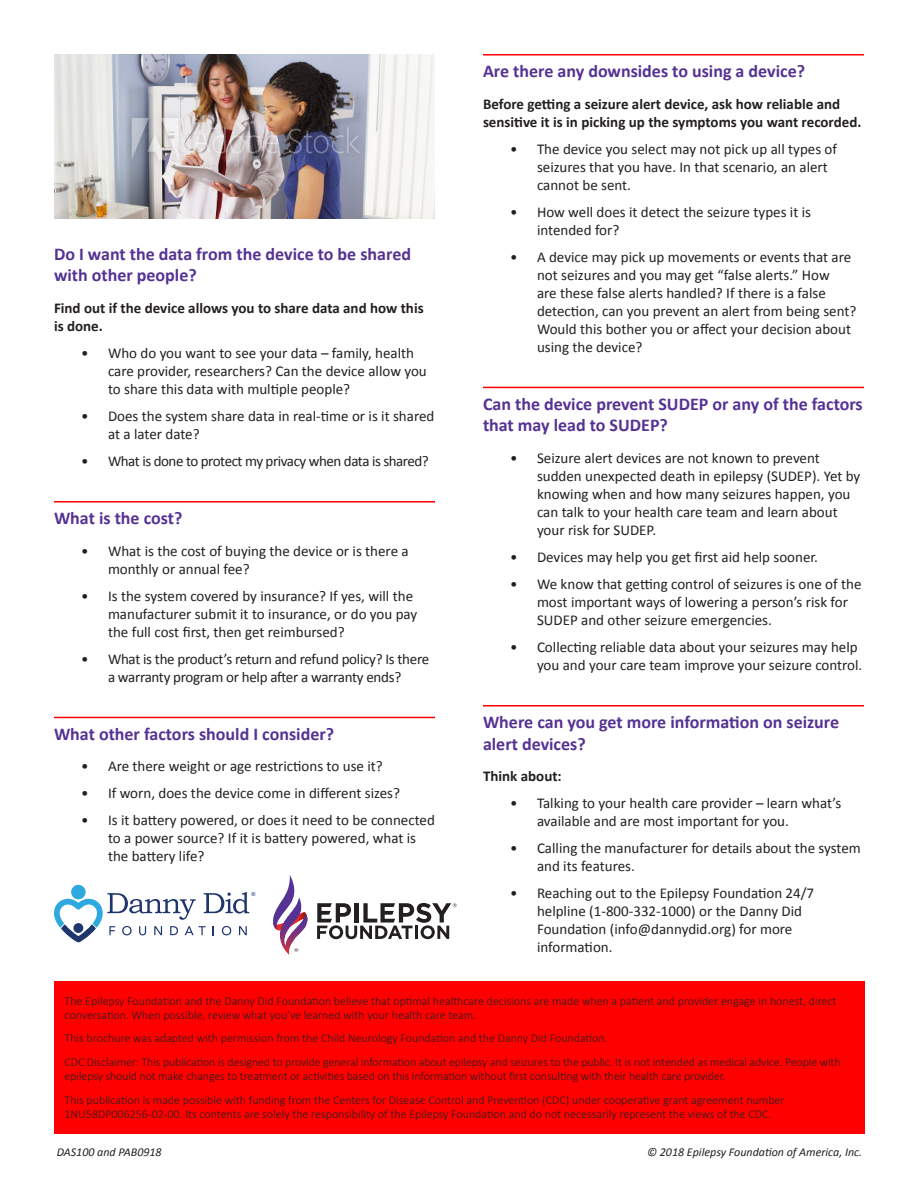
<style>
.page{position:relative;width:918px;height:1188px;background:#fff}
.page>*{position:absolute;margin:0;border:0;box-sizing:border-box;transform-origin:0 0}
.t1{font:700 18px/21.6px "Calibri";color:#553294}
.t2{font:15px/18px "Calibri";color:#231f20}
.t3{font:700 15px/18px "Calibri";color:#231f20}
.t4{font:15px/18px "Calibri";letter-spacing:-.02em;color:#231f20;text-align:center}
.t5{font:15px "Calibri";letter-spacing:-.03em;color:#231f20}
.t6{font:300 12px/23.4px "Calibri";color:#231f20}
.t7{font:italic 12px "Calibri";color:#231f20}
.t8{font:5.55px "Arial";color:#1f366c}
</style>
<div class="page">
<div style="left:54px;top:981px;width:810px;height:153px;background:#f00"></div>
<hr style="left:54px;top:501px;width:381px;height:2px;background:#f00">
<hr style="left:54px;top:717px;width:381px;height:1px;background:#f00">
<hr style="left:483px;top:54px;width:381px;height:1px;background:#f00">
<hr style="left:483px;top:387px;width:381px;height:1px;background:#f00">
<hr style="left:483px;top:705px;width:381px;height:1px;background:#f00">
<svg style="left:273px;top:875px;width:35px;height:80px"></svg>
<svg style="left:317px;top:903px;width:140px;height:36px"></svg>
<svg style="left:54px;top:892px;width:195px;height:50px"></svg>
<div style="left:71px;top:885px;width:15px;height:14px;background:#2da9e0;border-radius:50%"></div>
<div style="left:73px;top:923px;width:10px;height:10px;background:#1f366c;border-radius:50%"></div>
<img style="left:54px;top:54px;width:381px;height:164px">
<p class="t1" style="left:54px;top:244px;width:359px">Do I want the data from the device to be shared with other people?</p>
<p class="t3" style="left:54px;top:300px;width:371px">Find out if the device allows you to share data and how this is done.</p>
<p class="t2" style="left:108px;top:344px;width:320px;text-indent:-27px">• Who do you want to see your data – family, health care provider, researchers? Can the device allow you to share this data with multiple people?</p>
<p class="t2" style="left:108px;top:407px;width:328px;text-indent:-27px">• Does the system share data in real-time or is it shared at a later date?</p>
<p class="t5" style="left:81px;top:452px;width:349px">• What is done to protect my privacy when data is shared?</p>
<p class="t1" style="left:54px;top:508px;width:130px">What is the cost?</p>
<p class="t2" style="left:108px;top:541px;width:302px;text-indent:-27px">• What is the cost of buying the device or is there a monthly or annual fee?</p>
<p class="t2" style="left:108px;top:586px;width:311px;text-indent:-27px">• Is the system covered by insurance? If yes, will the manufacturer submit it to insurance, or do you pay the full cost first, then get reimbursed?</p>
<p class="t4" style="left:81px;top:649px;width:350px">• What is the product’s return and refund policy? Is there a warranty program or help after a warranty ends?</p>
<p class="t1" style="left:54px;top:724px;width:282px">What other factors should I consider?</p>
<p class="t2" style="left:81px;top:757px;width:303px">• Are there weight or age restrictions to use it?</p>
<p class="t2" style="left:81px;top:784px;width:321px">• If worn, does the device come in different sizes?</p>
<p class="t2" style="left:108px;top:811px;width:329px;text-indent:-27px">• Is it battery powered, or does it need to be connected to a power source? If it is battery powered, what is the battery life?</p>
<p class="t8" style="left:252px;top:890px;width:6px">®</p>
<p class="t1" style="left:483px;top:61px;width:324px">Are there any downsides to using a device?</p>
<p class="t3" style="left:483px;top:95px;width:380px">Before getting a seizure alert device, ask how reliable and sensitive it is in picking up the symptoms you want recorded.</p>
<p class="t2" style="left:537px;top:139px;width:302px;text-indent:-27px">• The device you select may not pick up all types of seizures that you have. In that scenario, an alert cannot be sent.</p>
<p class="t2" style="left:537px;top:202px;width:276px;text-indent:-27px">• How well does it detect the seizure types it is intended for?</p>
<p class="t2" style="left:537px;top:247px;width:321px;text-indent:-27px">• A device may pick up movements or events that are not seizures and you may get “false alerts.” How<br>are these false alerts handled? If there is a false detection, can you prevent an alert from being sent?<br>Would this bother you or affect your decision about using the device?</p>
<p class="t1" style="left:483px;top:394px;width:381px">Can the device prevent SUDEP or any of the factors that may lead to SUDEP?</p>
<p class="t2" style="left:537px;top:449px;width:325px;text-indent:-27px">• Seizure alert devices are not known to prevent sudden unexpected death in epilepsy (SUDEP). Yet by knowing when and how many seizures happen, you can talk to your health care team and learn about your risk for SUDEP.</p>
<p class="t2" style="left:510px;top:548px;width:310px">• Devices may help you get first aid help sooner.</p>
<p class="t2" style="left:537px;top:575px;width:326px;text-indent:-27px">• We know that getting control of seizures is one of the most important ways of lowering a person’s risk for<br>SUDEP and other seizure emergencies.</p>
<p class="t2" style="left:537px;top:638px;width:327px;text-indent:-27px">• Collecting reliable data about your seizures may help you and your care team improve your seizure control.</p>
<p class="t1" style="left:483px;top:711px;width:358px">Where can you get more information on seizure alert devices?</p>
<p class="t3" style="left:483px;top:767px;width:80px">Think about:</p>
<p class="t2" style="left:537px;top:794px;width:306px;text-indent:-27px">• Talking to your health care provider – learn what’s available and are most important for you.</p>
<p class="t2" style="left:537px;top:839px;width:325px;text-indent:-27px">• Calling the manufacturer for details about the system and its features.</p>
<p class="t2" style="left:537px;top:884px;width:279px;text-indent:-27px">• Reaching out to the Epilepsy Foundation 24/7 helpline (1-800-332-1000) or the Danny Did Foundation (info@dannydid.org) for more information.</p>
<p class="t6" style="left:65px;top:993px;width:774px;line-height:14.4px">The Epilepsy Foundation and the Danny Did Foundation believe that optimal healthcare decisions are made when a patient and provider engage in honest, direct conversation. When possible, review what you’ve learned with your health care team.</p>
<p class="t6" style="left:65px;top:1026px;width:778px">This brochure was adapted with permission from the Child Neurology Foundation and the Danny Did Foundation.<br>CDC Disclaimer: This publication is designed to provide general information about epilepsy and seizures to the public. It is not intended as medical advice. People with</p>
<p class="t6" style="left:65px;top:1064px;width:722px">epilepsy should not make changes to treatment or activities based on this information without first consulting with their health care provider.<br>This publication is made possible with funding from the Centers for Disease Control and Prevention (CDC) under cooperative grant agreement number</p>
<p class="t6" style="left:65px;top:1102px;width:708px">1NU58DP006256-02-00. Its contents are solely the responsibility of the Epilepsy Foundation and do not necessarily represent the views of the CDC.</p>
<p class="t7" style="left:57px;top:1143px;width:106px">DAS100 and PAB0918</p>
<p class="t7" style="left:647px;top:1143px;width:217px">© 2018 Epilepsy Foundation of America, Inc.</p>
</div>
